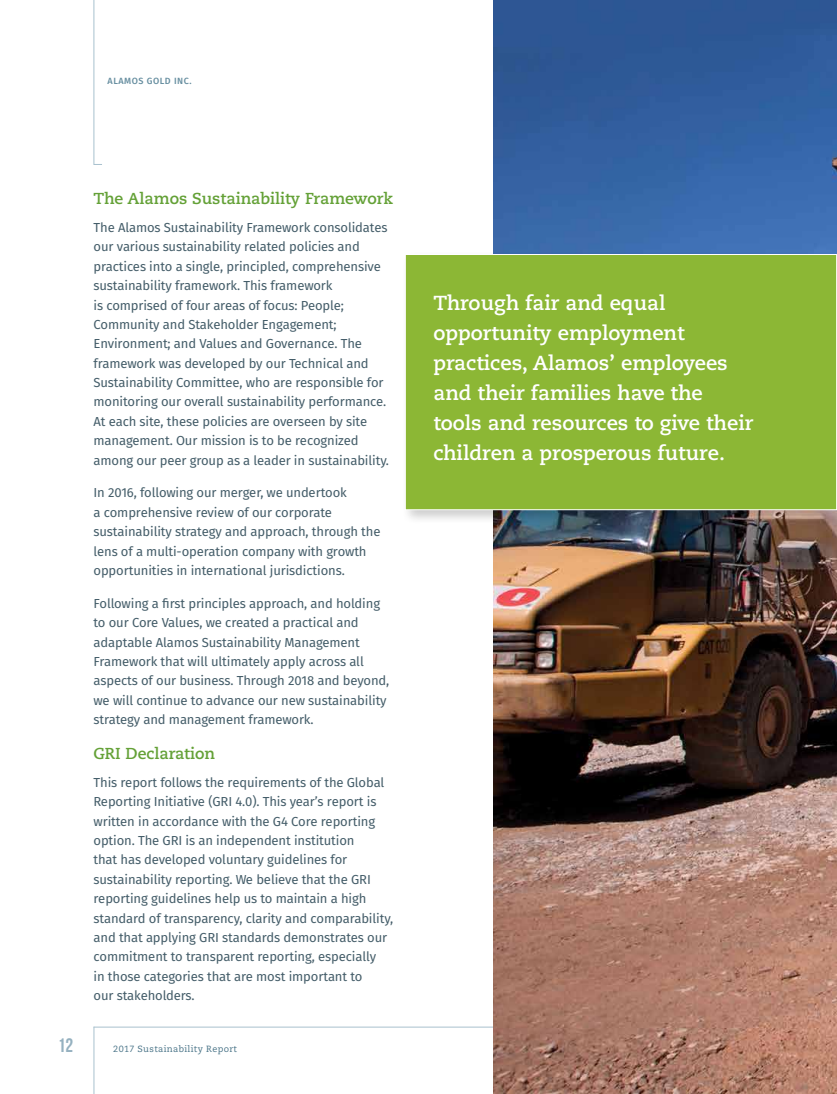
<style>
.page{position:relative;width:837px;height:1094px;background:#fff}
.page>*{position:absolute;margin:0;border:0;box-sizing:border-box;transform-origin:0 0}
.t1{font:700 20.25px/30px "Caecilia";color:#fff}
.t2{font:19.5px "Bebas Neue";color:#95b1c0}
.t3{font:700 15.9px "Caecilia";color:#64a137}
.t4{font:13.05px/19.4px "Fira Sans";letter-spacing:-.01em;color:#445d69}
.t5{font:9px "Caecilia LT Std";letter-spacing:.04em;color:#477286}
.t6{font:500 9px "Fira Sans";letter-spacing:.06em;color:#658d9f}
</style>
<div class="page">
<hr style="left:94px;top:1026px;width:649px;height:1px;background:#a8c1ce">
<hr style="left:94px;top:1026px;width:1px;height:68px;background:#a8c1ce">
<svg style="left:93px;top:0;width:9px;height:165px"></svg>
<img style="left:494px;top:0;width:343px;height:1094px">
<div style="left:402px;top:251px;width:435px;height:274px;background:#000;opacity:.2"></div>
<div style="left:405px;top:254px;width:432px;height:256px;background:#8cb735"></div>
<div style="left:405px;top:254px;width:432px;height:256px;border:1px solid #fff"></div>
<p class="t6" style="left:108px;top:74px;width:86px">ALAMOS GOLD INC.</p>
<h2 class="t2" style="left:58px;top:1034px;width:17px">12</h2>
<p class="t3" style="left:94px;top:189px;width:301px">The Alamos Sustainability Framework</p>
<p class="t4" style="left:94px;top:219px;width:297px">The Alamos Sustainability Framework consolidates our various sustainability related policies and practices into a single, principled, comprehensive sustainability framework. This framework<br>is comprised of four areas of focus: People; Community and Stakeholder Engagement; Environment; and Values and Governance. The framework was developed by our Technical and Sustainability Committee, who are responsible for monitoring our overall sustainability performance.<br>At each site, these policies are overseen by site management. Our mission is to be recognized among our peer group as a leader in sustainability.</p>
<p class="t4" style="left:94px;top:484px;width:289px">In 2016, following our merger, we undertook<br>a comprehensive review of our corporate sustainability strategy and approach, through the lens of a multi-operation company with growth opportunities in international jurisdictions.</p>
<p class="t4" style="left:94px;top:594px;width:297px">Following a first principles approach, and holding to our Core Values, we created a practical and adaptable Alamos Sustainability Management Framework that will ultimately apply across all aspects of our business. Through 2018 and beyond, we will continue to advance our new sustainability strategy and management framework.</p>
<p class="t3" style="left:94px;top:743px;width:123px">GRI Declaration</p>
<p class="t4" style="left:94px;top:773px;width:301px">This report follows the requirements of the Global Reporting Initiative (GRI 4.0). This year’s report is written in accordance with the G4 Core reporting option. The GRI is an independent institution<br>that has developed voluntary guidelines for sustainability reporting. We believe that the GRI reporting guidelines help us to maintain a high standard of transparency, clarity and comparability, and that applying GRI standards demonstrates our commitment to transparent reporting, especially<br>in those categories that are most important to<br>our stakeholders.</p>
<p class="t5" style="left:113px;top:1043px;width:125px">2017 Sustainability Report</p>
<h1 class="t1" style="left:433px;top:288px;width:321px">Through fair and equal opportunity employment practices, Alamos’ employees and their families have the tools and resources to give their children a prosperous future.</h1>
</div>
